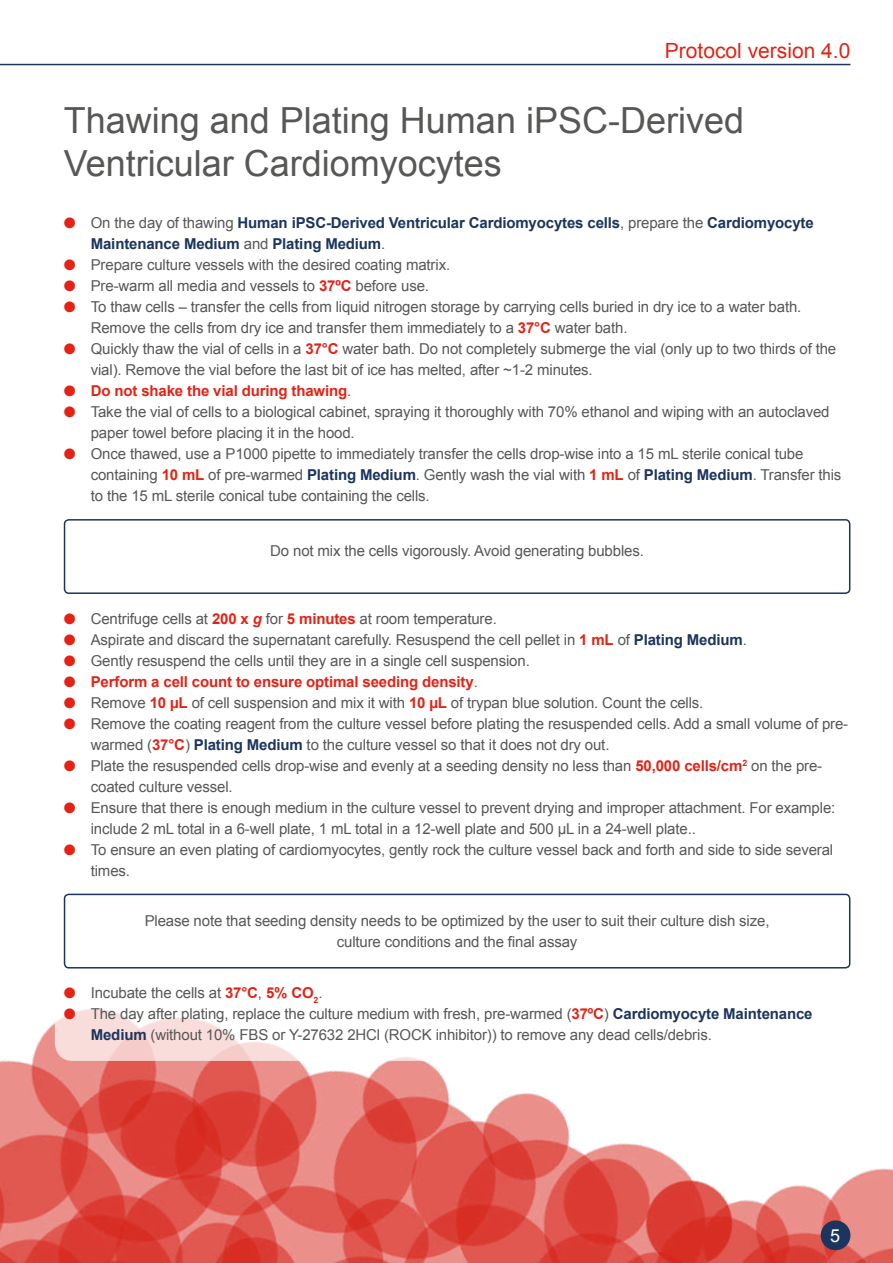
<style>
.page{position:relative;width:893px;height:1263px;background:#fff}
.page>*{position:absolute;margin:0;border:0;box-sizing:border-box;transform-origin:0 0}
.t1{font:36px/43.2px "Arial";color:#575756}
.t2{font:21px "Arial";color:#e42316}
.t3{font:18px "Arial";color:#fff}
.t4{font:15px/21px "Arial";letter-spacing:-.01em;color:#575756}
.t5{font:700 15px/21px "Arial";letter-spacing:-.01em;color:#1c355e}
.t6{font:700 15px "Arial";letter-spacing:-.01em;color:#e42316}
.s1{color:#e42316}
.s2{font-weight:400;color:#575756}
.s3{font-weight:700;color:#e42316}
.s4{font-weight:700;color:#1c355e}
.s5{font-weight:700;font-style:italic;color:#e42316}
</style>
<div class="page">
<img style="left:0;top:1022px;width:893px;height:241px">
<hr style="left:0;top:64px;width:850px;height:1px;background:#1c355e">
<div style="left:821px;top:1220px;width:29px;height:30px;background:#1c355e;border-radius:50%"></div>
<div style="left:55px;top:943px;width:804px;height:118px;background:#fff;border-radius:18px"></div>
<div style="left:64px;top:519px;width:786px;height:75px;border:2px solid #1c355e;border-radius:4px"></div>
<div style="left:64px;top:894px;width:786px;height:74px;border:2px solid #1c355e;border-radius:4px"></div>
<h2 class="t2" style="left:665px;top:37px;width:187px">Protocol version 4.0</h2>
<h1 class="t1" style="left:64px;top:99px;width:682px">Thawing and Plating Human iPSC-Derived<br>Ventricular Cardiomyocytes</h1>
<p class="t5" style="left:91px;top:213px;width:724px;text-indent:-27px"><span class="s1">●</span> <span class="s2">On the day of thawing</span> Human iPSC-Derived Ventricular Cardiomyocytes cells<span class="s2">, prepare the</span> Cardiomyocyte<br>Maintenance Medium <span class="s2">and</span> Plating Medium<span class="s2">.</span></p>
<p class="t4" style="left:64px;top:254px;width:388px"><span class="s1">●</span> Prepare culture vessels with the desired coating matrix.</p>
<p class="t4" style="left:64px;top:275px;width:367px"><span class="s1">●</span> Pre-warm all media and vessels to <span class="s3">37ºC</span> before use.</p>
<p class="t4" style="left:91px;top:296px;width:712px;text-indent:-27px"><span class="s1">●</span> To thaw cells – transfer the cells from liquid nitrogen storage by carrying cells buried in dry ice to a water bath.<br>Remove the cells from dry ice and transfer them immediately to a <span class="s3">37°C</span> water bath.</p>
<p class="t4" style="left:91px;top:338px;width:747px;text-indent:-27px"><span class="s1">●</span> Quickly thaw the vial of cells in a <span class="s3">37°C</span> water bath. Do not completely submerge the vial (only up to two thirds of the vial). Remove the vial before the last bit of ice has melted, after ~1-2 minutes.</p>
<p class="t6" style="left:64px;top:381px;width:289px">● Do not shake the vial during thawing<span class="s2">.</span></p>
<p class="t4" style="left:91px;top:401px;width:740px;text-indent:-27px"><span class="s1">●</span> Take the vial of cells to a biological cabinet, spraying it thoroughly with 70% ethanol and wiping with an autoclaved paper towel before placing it in the hood.</p>
<p class="t4" style="left:91px;top:443px;width:752px;text-indent:-27px"><span class="s1">●</span> Once thawed, use a P1000 pipette to immediately transfer the cells drop-wise into a 15 mL sterile conical tube containing <span class="s3">10 mL</span> of pre-warmed <span class="s4">Plating Medium</span>. Gently wash the vial with <span class="s3">1 mL</span> of <span class="s4">Plating Medium</span>. Transfer this to the 15 mL sterile conical tube containing the cells.</p>
<p class="t4" style="left:270px;top:541px;width:375px">Do not mix the cells vigorously. Avoid generating bubbles.</p>
<p class="t4" style="left:64px;top:608px;width:435px"><span class="s1">●</span> Centrifuge cells at <span class="s3">200 x</span> <span class="s5">g</span> for <span class="s3">5 minutes</span> at room temperature.</p>
<p class="t4" style="left:64px;top:629px;width:684px"><span class="s1">●</span> Aspirate and discard the supernatant carefully. Resuspend the cell pellet in <span class="s3">1 mL</span> of <span class="s4">Plating Medium</span>.</p>
<p class="t4" style="left:64px;top:650px;width:468px"><span class="s1">●</span> Gently resuspend the cells until they are in a single cell suspension.</p>
<p class="t6" style="left:64px;top:671px;width:416px">● Perform a cell count to ensure optimal seeding density<span class="s2">.</span></p>
<p class="t4" style="left:64px;top:692px;width:641px"><span class="s1">●</span> Remove <span class="s3">10 µL</span> of cell suspension and mix it with <span class="s3">10 µL</span> of trypan blue solution. Count the cells.</p>
<p class="t4" style="left:91px;top:713px;width:759px;text-indent:-27px"><span class="s1">●</span> Remove the coating reagent from the culture vessel before plating the resuspended cells. Add a small volume of pre&shy;warmed (<span class="s3">37°C</span>) <span class="s4">Plating Medium</span> to the culture vessel so that it does not dry out.</p>
<p class="t4" style="left:91px;top:755px;width:733px;text-indent:-27px"><span class="s1">●</span> Plate the resuspended cells drop-wise and evenly at a seeding density no less than <span class="s3">50,000 cells/cm</span><sup>2</sup> on the pre&shy;coated culture vessel.</p>
<p class="t4" style="left:91px;top:797px;width:746px;text-indent:-27px"><span class="s1">●</span> Ensure that there is enough medium in the culture vessel to prevent drying and improper attachment. For example: include 2 mL total in a 6-well plate, 1 mL total in a 12-well plate and 500 µL in a 24-well plate..</p>
<p class="t4" style="left:91px;top:839px;width:744px;text-indent:-27px"><span class="s1">●</span> To ensure an even plating of cardiomyocytes, gently rock the culture vessel back and forth and side to side several times.</p>
<p class="t4" style="left:145px;top:910px;width:626px;text-align:center">Please note that seeding density needs to be optimized by the user to suit their culture dish size, culture conditions and the final assay</p>
<p class="t4" style="left:64px;top:983px;width:260px"><span class="s1">●</span> Incubate the cells at <span class="s3">37°C</span>, <span class="s3">5% CO</span><sub>2</sub>.</p>
<p class="t4" style="left:91px;top:1004px;width:723px;text-indent:-27px"><span class="s1">●</span> The day after plating, replace the culture medium with fresh, pre-warmed (<span class="s3">37ºC</span>) <span class="s4">Cardiomyocyte Maintenance<br>Medium</span> (without 10% FBS or Y-27632 2HCl (ROCK inhibitor)) to remove any dead cells/debris.</p>
<p class="t3" style="left:830px;top:1224px;width:12px">5</p>
</div>
